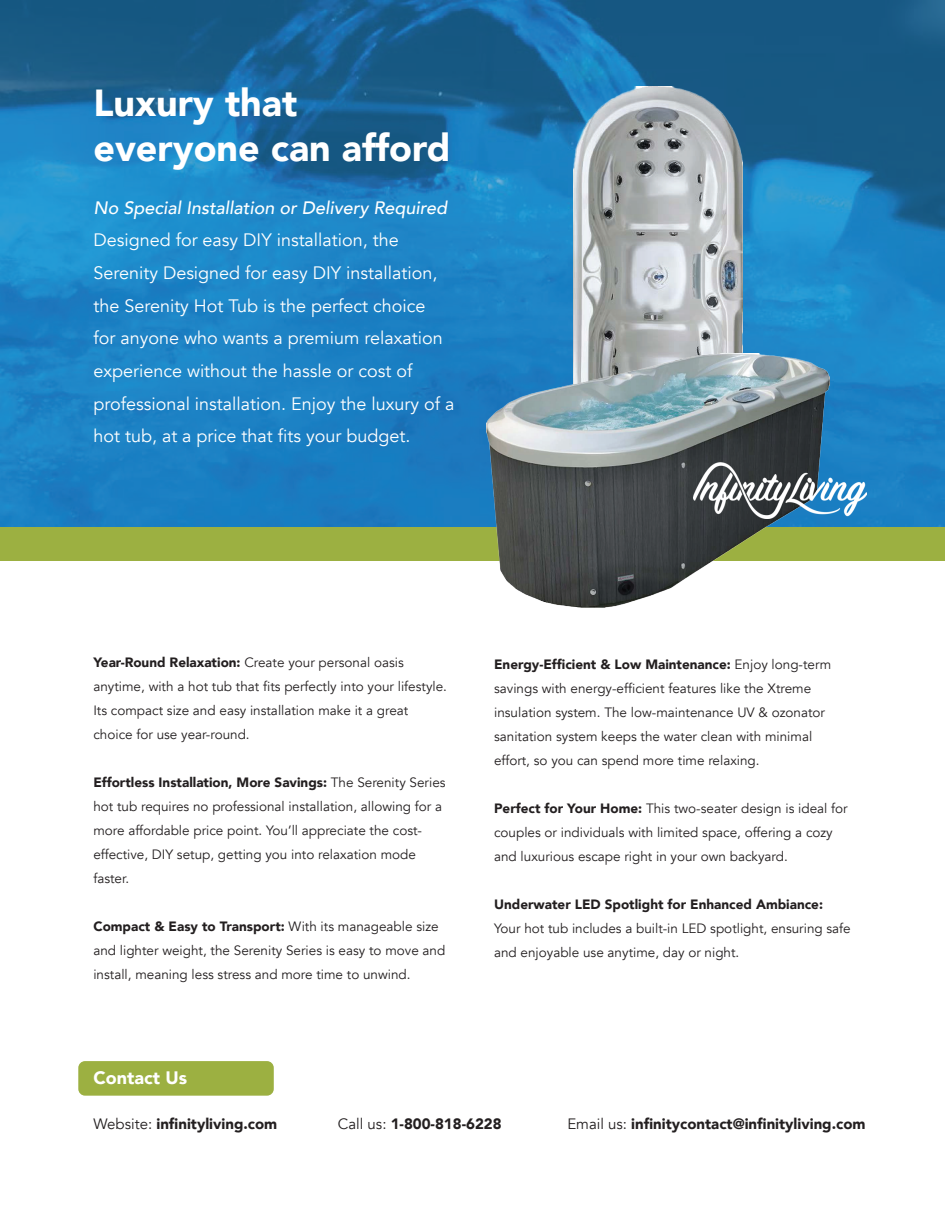
<style>
.page{position:relative;width:945px;height:1215px;background:#fff}
.page>*{position:absolute;margin:0;border:0;box-sizing:border-box;transform-origin:0 0}
.t1{font:900 37.65px/45.2px "Avenir";color:#fff}
.t2{font:18px/32.7px "Avenir";color:#fff}
.t3{font:italic 500 18px "Avenir";color:#fff}
.t4{font:900 18px "Avenir";color:#fff}
.t5{font:900 15px "Avenir";color:#231f20}
.t6{font:13.5px/24px "Avenir";color:#231f20}
.t7{font:900 13.5px "Avenir";color:#231f20}
.s1{font-weight:900}
.s2{font-weight:400}
</style>
<div class="page">
<div style="left:78px;top:1061px;width:196px;height:35px;background:#9cb041;border-radius:7px"></div>
<div style="left:0;top:526px;width:945px;height:35px;background:#9cb041"></div>
<svg style="left:0;top:0;width:945px;height:526px;background:#1b78b3"></svg>
<img style="left:574px;top:87px;width:168px;height:266px">
<img style="left:487px;top:353px;width:343px;height:255px">
<img style="left:694px;top:463px;width:173px;height:56px">
<h1 class="t1" style="left:93px;top:79px;width:359px">Luxury that everyone can afford</h1>
<h2 class="t3" style="left:93px;top:197px;width:355px">No Special Installation or Delivery Required</h2>
<p class="t2" style="left:93px;top:224px;width:362px">Designed for easy DIY installation, the Serenity Designed for easy DIY installation, the Serenity Hot Tub is the perfect choice<br>for anyone who wants a premium relaxation experience without the hassle or cost of professional installation. Enjoy the luxury of a hot tub, at a price that fits your budget.</p>
<p class="t6" style="left:93px;top:650px;width:355px"><span class="s1">Year-Round Relaxation:</span> Create your personal oasis anytime, with a hot tub that fits perfectly into your lifestyle.<br>Its compact size and easy installation make it a great choice for use year-round.</p>
<p class="t6" style="left:93px;top:770px;width:354px"><span class="s1">Effortless Installation, More Savings:</span> The Serenity Series hot tub requires no professional installation, allowing for a more affordable price point. You’ll appreciate the cost&shy;effective, DIY setup, getting you into relaxation mode faster.</p>
<p class="t6" style="left:93px;top:914px;width:353px"><span class="s1">Compact &amp; Easy to Transport:</span> With its manageable size and lighter weight, the Serenity Series is easy to move and install, meaning less stress and more time to unwind.</p>
<p class="t6" style="left:494px;top:653px;width:339px"><span class="s1">Energy-Efficient &amp; Low Maintenance:</span> Enjoy long-term savings with energy-efficient features like the Xtreme insulation system. The low-maintenance UV &amp; ozonator sanitation system keeps the water clean with minimal effort, so you can spend more time relaxing.</p>
<p class="t6" style="left:494px;top:797px;width:355px"><span class="s1">Perfect for Your Home:</span> This two-seater design is ideal for couples or individuals with limited space, offering a cozy and luxurious escape right in your own backyard.</p>
<p class="t7" style="left:494px;top:893px;width:330px">Underwater LED Spotlight for Enhanced Ambiance:</p>
<p class="t6" style="left:494px;top:917px;width:358px">Your hot tub includes a built-in LED spotlight, ensuring safe and enjoyable use anytime, day or night.</p>
<h2 class="t4" style="left:93px;top:1062px;width:95px">Contact Us</h2>
<p class="t5" style="left:93px;top:1111px;width:185px"><span class="s2">Website:</span> infinityliving.com</p>
<p class="t5" style="left:338px;top:1111px;width:165px"><span class="s2">Call us:</span> 1-800-818-6228</p>
<p class="t5" style="left:567px;top:1111px;width:300px"><span class="s2">Email us:</span> infinitycontact@infinityliving.com</p>
</div>
